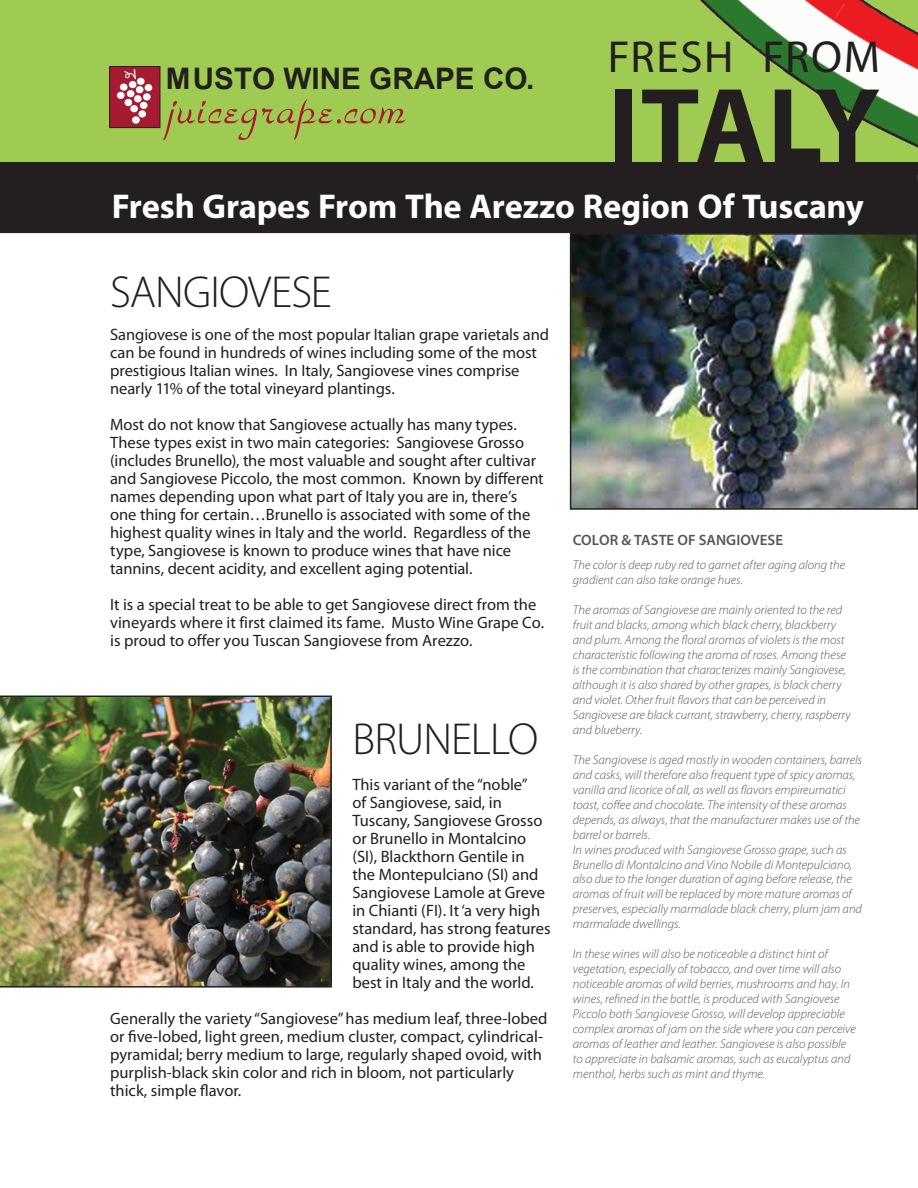
<style>
.page{position:relative;width:918px;height:1188px;background:#fff}
.page>*{position:absolute;margin:0;border:0;box-sizing:border-box;transform-origin:0 0}
.t1{font:700 108px "Myriad Pro";letter-spacing:-.015em;color:#231f20}
.t2{font:50.25px "Park Avenue Normal A";letter-spacing:.01em;color:#a61a32}
.t3{font:300 45px "Myriad Pro";letter-spacing:-.02em;color:#231f20}
.t4{font:45px "Myriad Pro";letter-spacing:.035em;color:#231f20}
.t5{font:700 34.5px "Myriad Pro";letter-spacing:-.005em;color:#fff}
.t6{font:700 29.7px "Arial";color:#231f20}
.t7{font:16.5px/18px "Myriad Pro";color:#231f20}
.t8{font:600 15px "Myriad Pro";letter-spacing:.005em;color:#57585a}
.t9{font:italic 300 12.75px/15px "Myriad Pro";color:#57585a}
</style>
<div class="page">
<img style="left:573px;top:236px;width:342px;height:271px">
<div style="left:570px;top:233px;width:348px;height:277px;border:2px solid #231f20"></div>
<div style="left:0;top:161px;width:918px;height:72px;background:#231f20"></div>
<img style="left:0;top:696px;width:332px;height:292px">
<div style="left:0;top:0;width:918px;height:161px;background:#a0cb52"></div>
<div style="left:110px;top:66px;width:50px;height:62px;border:1px solid #231f20"></div>
<img style="left:109px;top:67px;width:52px;height:60px">
<img style="left:599px;top:0;width:319px;height:223px">
<p class="t6" style="left:166px;top:58px;width:370px">MUSTO WINE GRAPE CO.</p>
<p class="t2" style="left:167px;top:79px;width:241px">juicegrape.com</p>
<p class="t4" style="left:608px;top:30px;width:274px">FRESH FROM</p>
<p class="t1" style="left:608px;top:56px;width:274px">ITALY</p>
<p class="t5" style="left:112px;top:184px;width:753px">Fresh Grapes From The Arezzo Region Of Tuscany</p>
<p class="t3" style="left:110px;top:265px;width:223px">SANGIOVESE</p>
<p class="t7" style="left:110px;top:325px;width:441px">Sangiovese is one of the most popular Italian grape varietals and can be found in hundreds of wines including some of the most prestigious Italian wines. In Italy, Sangiovese vines comprise nearly 11% of the total vineyard plantings.</p>
<p class="t7" style="left:110px;top:415px;width:435px">Most do not know that Sangiovese actually has many types.<br>These types exist in two main categories: Sangiovese Grosso (includes Brunello), the most valuable and sought after cultivar and Sangiovese Piccolo, the most common. Known by different names depending upon what part of Italy you are in, there’s one thing for certain…Brunello is associated with some of the highest quality wines in Italy and the world. Regardless of the type, Sangiovese is known to produce wines that have nice tannins, decent acidity, and excellent aging potential.</p>
<p class="t7" style="left:110px;top:595px;width:436px">It is a special treat to be able to get Sangiovese direct from the vineyards where it first claimed its fame. Musto Wine Grape Co. is proud to offer you Tuscan Sangiovese from Arezzo.</p>
<p class="t3" style="left:352px;top:712px;width:187px">BRUNELLO</p>
<p class="t7" style="left:352px;top:775px;width:200px">This variant of the “noble”<br>of Sangiovese, said, in<br>Tuscany, Sangiovese Grosso or Brunello in Montalcino (SI), Blackthorn Gentile in the Montepulciano (SI) and<br>Sangiovese Lamole at Greve in Chianti (FI). It ‘a very high standard, has strong features and is able to provide high quality wines, among the best in Italy and the world.</p>
<p class="t7" style="left:110px;top:1009px;width:439px">Generally the variety “Sangiovese” has medium leaf, three-lobed or five-lobed, light green, medium cluster, compact, cylindrical&shy;pyramidal; berry medium to large, regularly shaped ovoid, with purplish-black skin color and rich in bloom, not particularly thick, simple flavor.</p>
<p class="t8" style="left:573px;top:530px;width:212px">COLOR &amp; TASTE OF SANGIOVESE</p>
<p class="t9" style="left:573px;top:557px;width:274px">The color is deep ruby red to garnet after aging along the gradient can also take orange hues.</p>
<p class="t9" style="left:573px;top:602px;width:279px">The aromas of Sangiovese are mainly oriented to the red fruit and blacks, among which black cherry, blackberry and plum. Among the floral aromas of violets is the most characteristic following the aroma of roses. Among these is the combination that characterizes mainly Sangiovese, although it is also shared by other grapes, is black cherry and violet. Other fruit flavors that can be perceived in Sangiovese are black currant, strawberry, cherry, raspberry and blueberry.</p>
<p class="t9" style="left:573px;top:752px;width:291px">The Sangiovese is aged mostly in wooden containers, barrels and casks, will therefore also frequent type of spicy aromas, vanilla and licorice of all, as well as flavors empireumatici toast, coffee and chocolate. The intensity of these aromas depends, as always, that the manufacturer makes use of the barrel or barrels.</p>
<p class="t9" style="left:573px;top:842px;width:291px">In wines produced with Sangiovese Grosso grape, such as Brunello di Montalcino and Vino Nobile di Montepulciano, also due to the longer duration of aging before release, the aromas of fruit will be replaced by more mature aromas of preserves, especially marmalade black cherry, plum jam and marmalade dwellings.</p>
<p class="t9" style="left:573px;top:947px;width:285px">In these wines will also be noticeable a distinct hint of vegetation, especially of tobacco, and over time will also noticeable aromas of wild berries, mushrooms and hay. In wines, refined in the bottle, is produced with Sangiovese Piccolo both Sangiovese Grosso, will develop appreciable complex aromas of jam on the side where you can perceive aromas of leather and leather. Sangiovese is also possible to appreciate in balsamic aromas, such as eucalyptus and menthol, herbs such as mint and thyme.</p>
</div>
